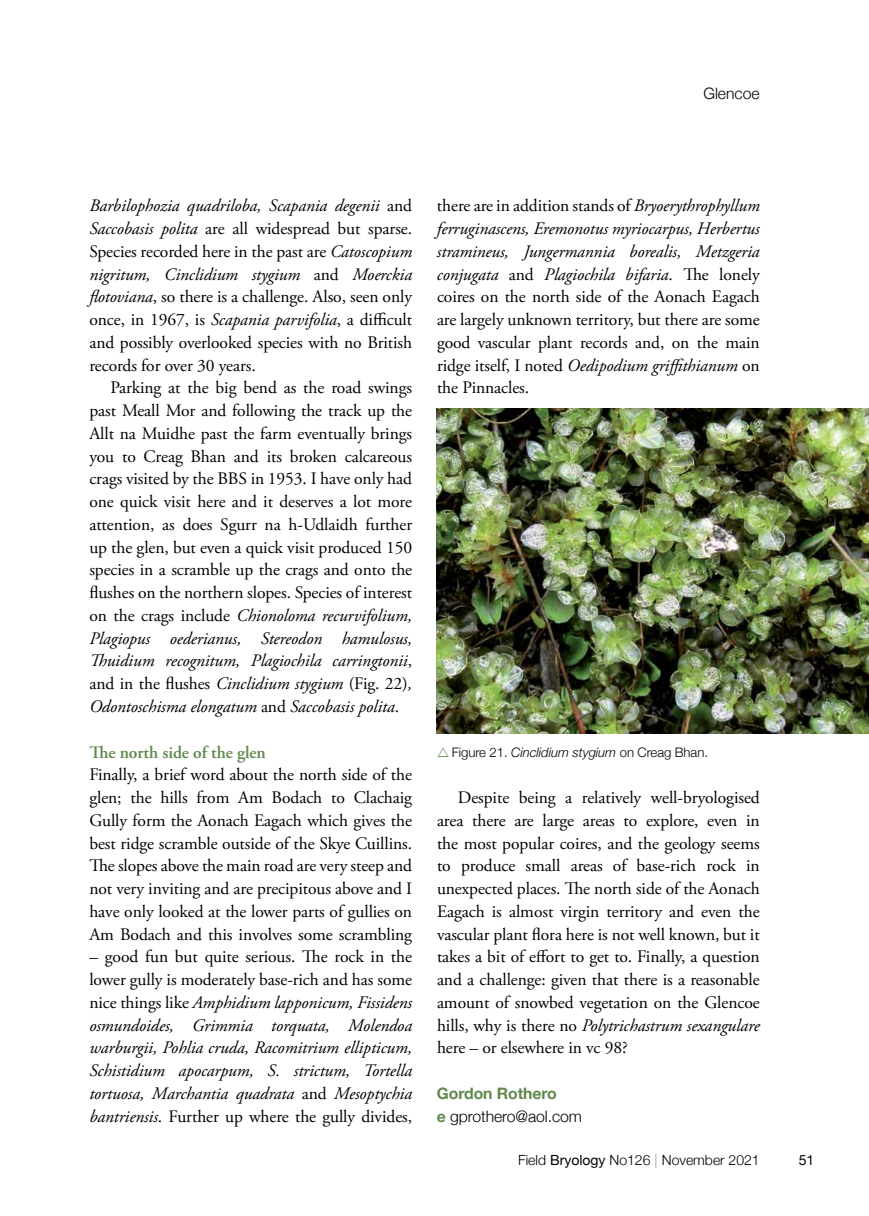
<style>
.page{position:relative;width:869px;height:1216px;background:#fff}
.page>*{position:absolute;margin:0;border:0;box-sizing:border-box;transform-origin:0 0}
.t1{font:17.5px/22.8px "Adobe Garamond Pro";letter-spacing:-.005em;color:#000;text-align:justify}
.t2{font:italic 17.5px/22.8px "Adobe Garamond Pro";letter-spacing:-.005em;color:#000;text-align:justify}
.t3{font:300 15.75px/22.8px "Helvetica Neue";letter-spacing:-.005em;color:#000}
.t4{font:300 14px "Helvetica Neue";color:#000}
.t5{font:14px "Helvetica Neue";color:#000}
.t6{font:300 13.12px "Helvetica Neue";letter-spacing:-.005em;color:#000}
.s1{font-style:normal}
.s2{font-style:italic}
.s3{font-weight:600;color:#5f884c}
.s4{font-weight:700;color:#5f884c}
.s5{font-weight:400}
.s6{font-weight:200}
</style>
<div class="page">
<img style="left:437px;top:409px;width:431px;height:324px">
<p class="t3" style="left:703px;top:82px;width:58px">Glencoe</p>
<p class="t2" style="left:89px;top:195px;width:324px">Barbilophozia quadriloba, Scapania degenii <span class="s1">and</span></p>
<p class="t1" style="left:89px;top:218px;width:324px"><span class="s2">Saccobasis polita</span> are all widespread but sparse.</p>
<p class="t1" style="left:89px;top:240px;width:324px">Species recorded here in the past are <span class="s2">Catoscopium</span></p>
<p class="t2" style="left:89px;top:263px;width:324px">nigritum, Cinclidium stygium <span class="s1">and</span> Moerckia</p>
<p class="t1" style="left:89px;top:286px;width:324px"><span class="s2">flotoviana</span>, so there is a challenge. Also, seen only</p>
<p class="t1" style="left:89px;top:309px;width:324px">once, in 1967, is <span class="s2">Scapania parvifolia</span>, a difficult</p>
<p class="t1" style="left:89px;top:331px;width:324px">and possibly overlooked species with no British</p>
<p class="t1" style="left:89px;top:354px;width:168px">records for over 30 years.</p>
<p class="t1" style="left:110px;top:377px;width:303px">Parking at the big bend as the road swings</p>
<p class="t1" style="left:89px;top:400px;width:324px">past Meall Mor and following the track up the</p>
<p class="t1" style="left:89px;top:422px;width:324px">Allt na Muidhe past the farm eventually brings</p>
<p class="t1" style="left:89px;top:445px;width:324px">you to Creag Bhan and its broken calcareous</p>
<p class="t1" style="left:89px;top:468px;width:324px">crags visited by the BBS in 1953. I have only had</p>
<p class="t1" style="left:89px;top:491px;width:324px">one quick visit here and it deserves a lot more</p>
<p class="t1" style="left:89px;top:513px;width:324px">attention, as does Sgurr na h-Udlaidh further</p>
<p class="t1" style="left:89px;top:536px;width:324px">up the glen, but even a quick visit produced 150</p>
<p class="t1" style="left:89px;top:559px;width:324px">species in a scramble up the crags and onto the</p>
<p class="t1" style="left:89px;top:582px;width:324px">flushes on the northern slopes. Species of interest</p>
<p class="t2" style="left:89px;top:604px;width:324px"><span class="s1">on the crags include</span> Chionoloma recurvifolium,</p>
<p class="t2" style="left:89px;top:627px;width:324px">Plagiopus oederianus, Stereodon hamulosus,</p>
<p class="t2" style="left:89px;top:650px;width:324px">Thuidium recognitum, Plagiochila carringtonii<span class="s1">,</span></p>
<p class="t1" style="left:89px;top:673px;width:324px">and in the flushes <span class="s2">Cinclidium stygium</span> (Fig. 22)<span class="s2">,</span></p>
<p class="t2" style="left:89px;top:695px;width:311px">Odontoschisma elongatum <span class="s1">and</span> Saccobasis polita<span class="s1">.</span></p>
<p class="t1" style="left:89px;top:741px;width:324px;text-align:left"><span class="s3">The north side of the glen<br></span>Finally, a brief word about the north side of the glen; the hills from Am Bodach to Clachaig Gully form the Aonach Eagach which gives the best ridge scramble outside of the Skye Cuillins.<br>The slopes above the main road are very steep and not very inviting and are precipitous above and I have only looked at the lower parts of gullies on Am Bodach and this involves some scrambling</p>
<p class="t2" style="left:89px;top:945px;width:324px"><span class="s1">– good fun but quite serious. The rock in the lower gully is moderately base-rich and has some nice things like</span> Amphidium lapponicum, Fissidens osmundoides, Grimmia torquata, Molendoa warburgii, Pohlia cruda, Racomitrium ellipticum, Schistidium apocarpum, S. strictum, Tortella tortuosa, Marchantia quadrata <span class="s1">and</span> Mesoptychia bantriensis<span class="s1">. Further up where the gully divides,</span></p>
<p class="t1" style="left:437px;top:195px;width:324px">there are in addition stands of <span class="s2">Bryoerythrophyllum ferruginascens, Eremonotus myriocarpus, Herbertus stramineus, Jungermannia borealis, Metzgeria conjugata</span> and <span class="s2">Plagiochila bifaria</span>. The lonely coires on the north side of the Aonach Eagach are largely unknown territory, but there are some good vascular plant records and, on the main ridge itself, I noted <span class="s2">Oedipodium griffithianum</span> on the Pinnacles.</p>
<p class="t6" style="left:451px;top:744px;width:257px">Figure 21. <span class="s2">Cinclidium stygium</span> on Creag Bhan.</p>
<p class="t1" style="left:437px;top:786px;width:324px;text-indent:21px">Despite being a relatively well-bryologised area there are large areas to explore, even in the most popular coires, and the geology seems to produce small areas of base-rich rock in unexpected places. The north side of the Aonach Eagach is almost virgin territory and even the vascular plant flora here is not well known, but it takes a bit of effort to get to. Finally, a question and a challenge: given that there is a reasonable amount of snowbed vegetation on the Glencoe hills, why is there no <span class="s2">Polytrichastrum sexangulare </span>here – or elsewhere in vc 98?</p>
<p class="t3" style="left:437px;top:1081px;width:146px"><span class="s4">Gordon Rothero<br>e</span> gprothero@aol.com</p>
<p class="t4" style="left:518px;top:1151px;width:243px">Field <span class="s5">Bryology</span> No126 <span class="s6">|</span> November 2021</p>
<p class="t5" style="left:798px;top:1151px;width:17px">51</p>
</div>
